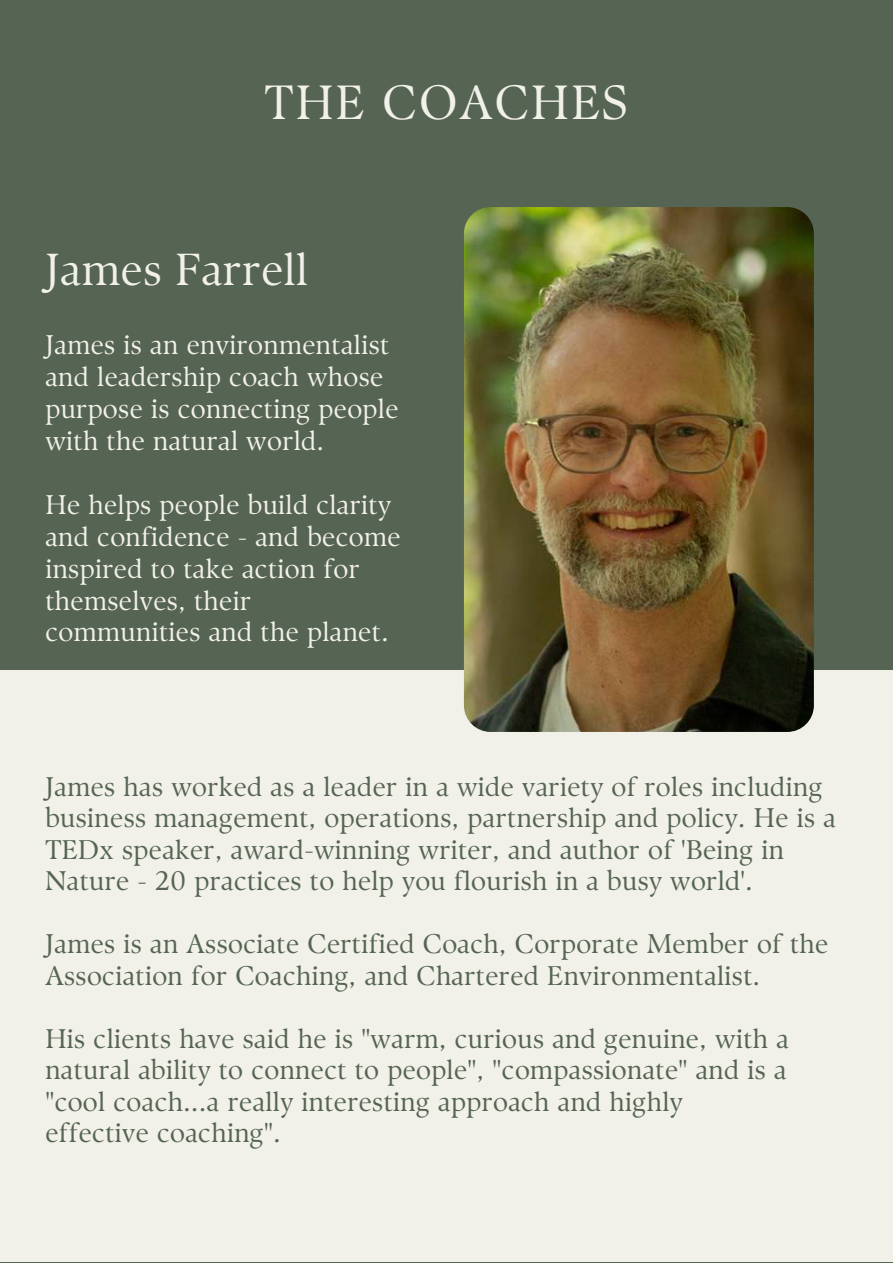
<style>
.page{position:relative;width:893px;height:1264px;background:#fff}
.page>*{position:absolute;margin:0;border:0;box-sizing:border-box;transform-origin:0 0}
.t1{font:48px "TY Serif D";letter-spacing:.05em;color:#f1f0e9}
.t2{font:44.85px "TY Serif D";letter-spacing:.015em;color:#f1f0e9}
.t3{font:27px/32px "TY Serif D";letter-spacing:.015em;color:#f1f0e9}
.t4{font:26.85px/31.5px "TY Serif D";letter-spacing:.015em;color:#556453}
</style>
<div class="page">
<div style="left:0;top:0;width:892px;height:1262px;background:#556453"></div>
<div style="left:0;top:670px;width:892px;height:591px;background:#f1f0e9"></div>
<img style="left:464px;top:207px;width:349px;height:525px;border-radius:27px">
<h1 class="t1" style="left:265px;top:73px;width:364px">THE COACHES</h1>
<h2 class="t2" style="left:45px;top:242px;width:264px">James Farrell</h2>
<p class="t3" style="left:45px;top:328px;width:354px">James is an environmentalist and leadership coach whose purpose is connecting people with the natural world.</p>
<p class="t3" style="left:45px;top:488px;width:357px">He helps people build clarity and confidence - and become inspired to take action for themselves, their communities and the planet.</p>
<p class="t4" style="left:45px;top:771px;width:792px">James has worked as a leader in a wide variety of roles including business management, operations, partnership and policy. He is a TEDx speaker, award-winning writer, and author of 'Being in Nature - 20 practices to help you flourish in a busy world'.</p>
<p class="t4" style="left:45px;top:928px;width:784px">James is an Associate Certified Coach, Corporate Member of the<br>Association for Coaching, and Chartered Environmentalist.</p>
<p class="t4" style="left:45px;top:1022px;width:744px">His clients have said he is "warm, curious and genuine, with a natural ability to connect to people", "compassionate" and is a "cool coach...a really interesting approach and highly effective coaching".</p>
</div>
